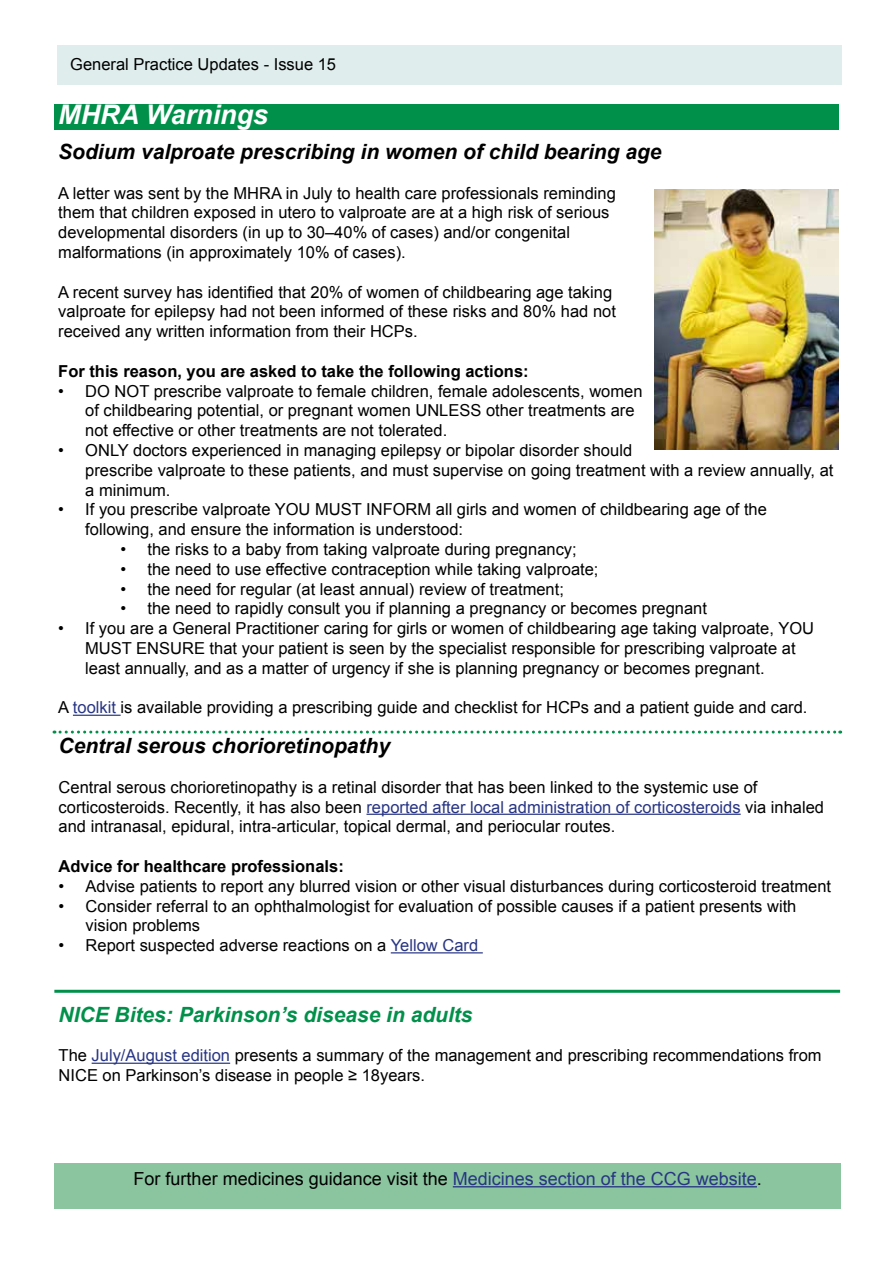
<style>
.page{position:relative;width:893px;height:1263px;background:#fff}
.page>*{position:absolute;margin:0;border:0;box-sizing:border-box;transform-origin:0 0}
.t1{font:italic 700 27px "Arial";color:#fff}
.t2{font:italic 700 21px "Arial";color:#000}
.t3{font:italic 700 21px "Arial";color:#00904a}
.t4{font:18px "Arial";color:#000}
.t5{font:16.5px/19.8px "Arial";color:#000}
.t6{font:700 16.5px "Arial";color:#000}
.s1{color:#283583}
</style>
<div class="page">
<div style="left:57px;top:45px;width:785px;height:40px;background:#dfedec"></div>
<div style="left:54px;top:104px;width:785px;height:26px;background:#00904a"></div>
<hr style="left:73px;top:715px;width:48px;height:1px;background:#283583">
<hr style="left:366px;top:814px;width:375px;height:1px;background:#283583">
<hr style="left:391px;top:952px;width:92px;height:1px;background:#283583">
<hr style="left:92px;top:1062px;width:138px;height:2px;background:#283583">
<img style="left:655px;top:189px;width:184px;height:261px">
<svg style="left:54px;top:730px;width:787px;height:3px"></svg>
<hr style="left:54px;top:990px;width:786px;height:3px;background:#00904a">
<div style="left:54px;top:1163px;width:787px;height:46px;background:#8ac59f"></div>
<hr style="left:453px;top:1186px;width:304px;height:1px;background:#283583">
<p class="t5" style="left:70px;top:55px;width:267px">General Practice Updates - Issue 15</p>
<h1 class="t1" style="left:58px;top:96px;width:212px">MHRA Warnings</h1>
<p class="t2" style="left:58px;top:138px;width:605px">Sodium valproate prescribing in women of child bearing age</p>
<p class="t5" style="left:58px;top:183px;width:559px">A letter was sent by the MHRA in July to health care professionals reminding them that children exposed in utero to valproate are at a high risk of serious developmental disorders (in up to 30–40% of cases) and/or congenital malformations (in approximately 10% of cases).</p>
<p class="t5" style="left:58px;top:282px;width:559px">A recent survey has identified that 20% of women of childbearing age taking valproate for epilepsy had not been informed of these risks and 80% had not received any written information from their HCPs.</p>
<p class="t6" style="left:58px;top:360px;width:472px">For this reason, you are asked to take the following actions:</p>
<p class="t5" style="left:85px;top:381px;width:559px;text-indent:-27px">• DO NOT prescribe valproate to female children, female adolescents, women of childbearing potential, or pregnant women UNLESS other treatments are not effective or other treatments are not tolerated.</p>
<p class="t5" style="left:85px;top:440px;width:750px;text-indent:-27px">• ONLY doctors experienced in managing epilepsy or bipolar disorder should<br>prescribe valproate to these patients, and must supervise on going treatment with a review annually, at a minimum.</p>
<p class="t5" style="left:85px;top:500px;width:683px;text-indent:-27px">• If you prescribe valproate YOU MUST INFORM all girls and women of childbearing age of the following, and ensure the information is understood:</p>
<p class="t5" style="left:121px;top:539px;width:458px">• the risks to a baby from taking valproate during pregnancy;</p>
<p class="t5" style="left:121px;top:559px;width:479px">• the need to use effective contraception while taking valproate;</p>
<p class="t5" style="left:121px;top:579px;width:445px">• the need for regular (at least annual) review of treatment;</p>
<p class="t5" style="left:121px;top:599px;width:588px">• the need to rapidly consult you if planning a pregnancy or becomes pregnant</p>
<p class="t5" style="left:85px;top:619px;width:730px;text-indent:-27px">• If you are a General Practitioner caring for girls or women of childbearing age taking valproate, YOU<br>MUST ENSURE that your patient is seen by the specialist responsible for prescribing valproate at least annually, and as a matter of urgency if she is planning pregnancy or becomes pregnant.</p>
<p class="t5" style="left:58px;top:698px;width:751px">A <span class="s1">toolkit</span> is available providing a prescribing guide and checklist for HCPs and a patient guide and card.</p>
<p class="t2" style="left:59px;top:732px;width:333px">Central serous chorioretinopathy</p>
<p class="t5" style="left:59px;top:777px;width:767px">Central serous chorioretinopathy is a retinal disorder that has been linked to the systemic use of corticosteroids. Recently, it has also been <span class="s1">reported after local administration of corticosteroids</span> via inhaled and intranasal, epidural, intra-articular, topical dermal, and periocular routes.</p>
<p class="t6" style="left:59px;top:855px;width:287px">Advice for healthcare professionals:</p>
<p class="t5" style="left:59px;top:876px;width:774px">• Advise patients to report any blurred vision or other visual disturbances during corticosteroid treatment</p>
<p class="t5" style="left:86px;top:896px;width:712px;text-indent:-27px">• Consider referral to an ophthalmologist for evaluation of possible causes if a patient presents with vision problems</p>
<p class="t5" style="left:59px;top:935px;width:421px">• Report suspected adverse reactions on a <span class="s1">Yellow Card</span></p>
<p class="t3" style="left:59px;top:1000px;width:415px">NICE Bites: Parkinson’s disease in adults</p>
<p class="t5" style="left:59px;top:1046px;width:764px">The <span class="s1">July/August edition</span> presents a summary of the management and prescribing recommendations from<br>NICE on Parkinson’s disease in people ≥ 18years.</p>
<p class="t4" style="left:134px;top:1167px;width:630px">For further medicines guidance visit the <span class="s1">Medicines section of the CCG website</span>.</p>
</div>
